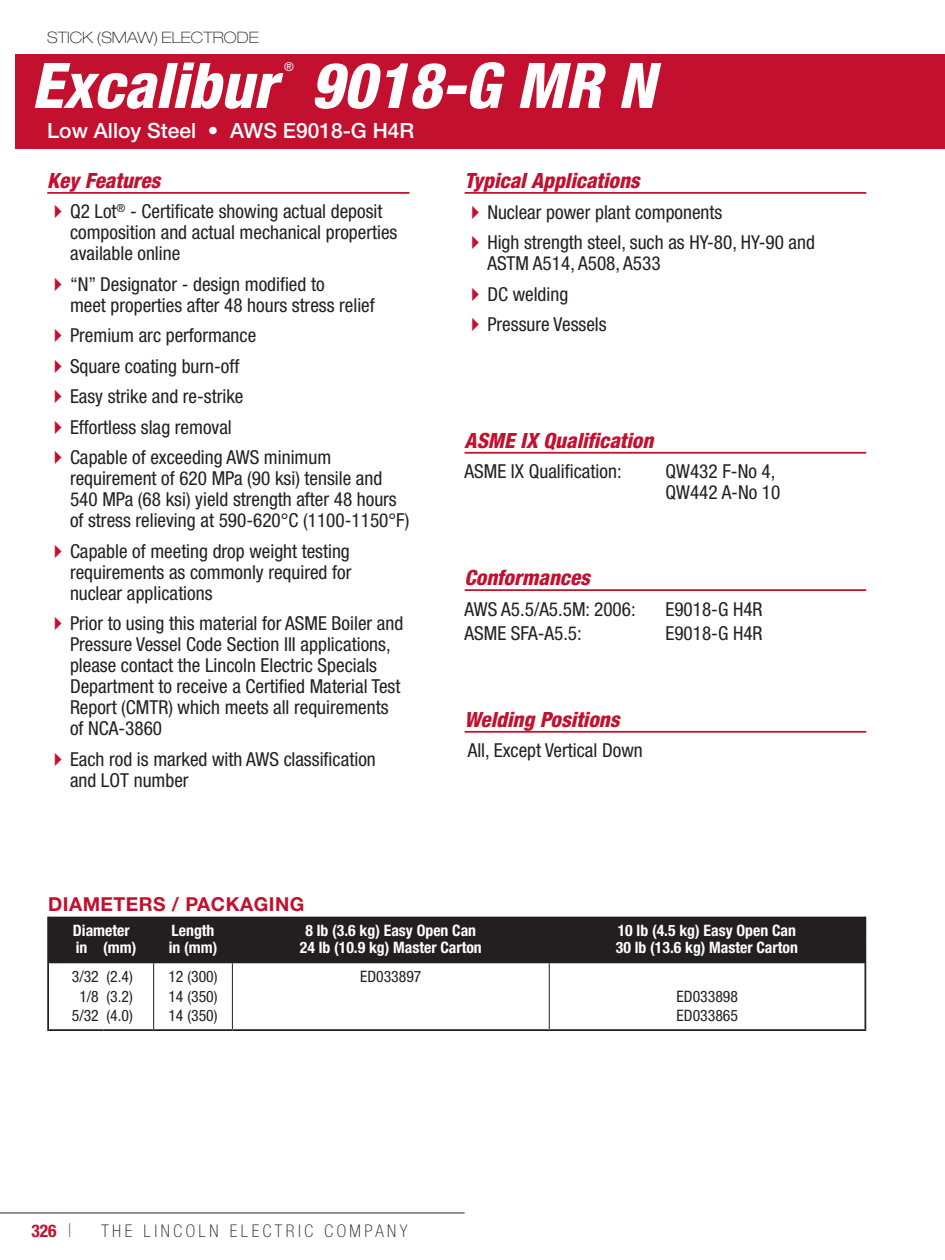
<style>
.page{position:relative;width:945px;height:1260px;background:#fff}
.page>*{position:absolute;margin:0;border:0;box-sizing:border-box;transform-origin:0 0}
.Brand_Name{font:italic 800 condensed 63px "Helvetica Neue LT Std";color:#fff}
.product_page_headers{font:italic 800 condensed 21px "Helvetica Neue LT Std";color:#c3102f}
.t1{font:500 21px "Helvetica Neue LT Std";color:#fff}
.t2{font:condensed 19.25px/21px "Helvetica Neue LT Std";color:#231f20}
.t3{font:700 19.25px "Helvetica Neue LT Std";letter-spacing:.025em;color:#c3102f}
.t4{font:100 condensed 17.5px "Helvetica Neue LT Std";letter-spacing:.2em;color:#231f20}
.t5{font:700 condensed 17.5px "Helvetica Neue LT Std";color:#c3102f}
.t6{font:700 condensed 15.75px "Helvetica Neue LT Std";color:#fff}
.t7{font:condensed 15.75px "Helvetica Neue LT Std";color:#231f20}
.t8{font:100 expanded 15.75px "Helvetica Neue LT Std";color:#231f20}
.Brand_Name-2{font:condensed 12.25px "Helvetica Neue LT Std";color:#fff}
.s1{font-weight:100;font-size:26.25px}
</style>
<div class="page">
<div style="left:16px;top:54px;width:929px;height:95px;background:#c3102f"></div>
<hr style="left:0;top:1213px;width:465px;height:1px;background:#231f20">
<hr style="left:465px;top:731px;width:401px;height:2px;background:#c3102f">
<hr style="left:465px;top:192px;width:401px;height:2px;background:#c3102f">
<hr style="left:465px;top:589px;width:401px;height:2px;background:#c3102f">
<hr style="left:47px;top:192px;width:363px;height:2px;background:#c3102f">
<hr style="left:465px;top:452px;width:401px;height:2px;background:#c3102f">
<div style="left:49px;top:917px;width:815px;height:46px;background:#231f20"></div>
<hr style="left:153px;top:963px;width:1px;height:66px;background:#231f20">
<hr style="left:232px;top:963px;width:1px;height:66px;background:#231f20">
<hr style="left:549px;top:963px;width:1px;height:66px;background:#231f20">
<hr style="left:47px;top:917px;width:2px;height:25px;background:#231f20">
<hr style="left:864px;top:917px;width:2px;height:25px;background:#231f20">
<hr style="left:864px;top:942px;width:2px;height:21px;background:#231f20">
<hr style="left:47px;top:942px;width:2px;height:21px;background:#231f20">
<hr style="left:47px;top:963px;width:2px;height:66px;background:#231f20">
<hr style="left:864px;top:963px;width:2px;height:66px;background:#231f20">
<hr style="left:47px;top:1029px;width:56px;height:2px;background:#231f20">
<hr style="left:103px;top:1029px;width:51px;height:2px;background:#231f20">
<hr style="left:154px;top:1029px;width:78px;height:2px;background:#231f20">
<hr style="left:232px;top:1029px;width:317px;height:2px;background:#231f20">
<hr style="left:549px;top:1029px;width:317px;height:2px;background:#231f20">
<p class="t8" style="left:47px;top:28px;width:213px">STICK (SMAW) ELECTRODE</p>
<p class="Brand_Name" style="left:32px;top:47px;width:247px">Excalibur</p>
<p class="Brand_Name-2" style="left:284px;top:60px;width:11px">®</p>
<p class="Brand_Name" style="left:310px;top:47px;width:346px">9018-G MR N</p>
<p class="t1" style="left:47px;top:118px;width:369px">Low Alloy Steel • AWS E9018-G H4R</p>
<p class="product_page_headers" style="left:47px;top:168px;width:115px">Key Features</p>
<p class="t2" style="left:70px;top:201px;width:329px">Q2 Lot<sup>®</sup> - Certificate showing actual deposit composition and actual mechanical properties available online</p>
<p class="t2" style="left:70px;top:274px;width:306px">“N” Designator - design modified to<br>meet properties after 48 hours stress relief</p>
<p class="t2" style="left:70px;top:325px;width:188px">Premium arc performance</p>
<p class="t2" style="left:70px;top:355px;width:171px">Square coating burn-off</p>
<p class="t2" style="left:70px;top:386px;width:175px">Easy strike and re-strike</p>
<p class="t2" style="left:70px;top:416px;width:163px">Effortless slag removal</p>
<p class="t2" style="left:70px;top:447px;width:341px">Capable of exceeding AWS minimum requirement of 620 MPa (90 ksi) tensile and 540 MPa (68 ksi) yield strength after 48 hours of stress relieving at 590-620°C (1100-1150°F)</p>
<p class="t2" style="left:70px;top:540px;width:283px;text-align:justify">Capable of meeting drop weight testing requirements as commonly required for nuclear applications</p>
<p class="t2" style="left:70px;top:613px;width:335px">Prior to using this material for ASME Boiler and Pressure Vessel Code Section III applications, please contact the Lincoln Electric Specials Department to receive a Certified Material Test Report (CMTR) which meets all requirements of NCA-3860</p>
<p class="t2" style="left:70px;top:748px;width:307px">Each rod is marked with AWS classification and LOT number</p>
<p class="product_page_headers" style="left:465px;top:168px;width:177px">Typical Applications</p>
<p class="t2" style="left:487px;top:201px;width:236px">Nuclear power plant components</p>
<p class="t2" style="left:487px;top:232px;width:329px">High strength steel, such as HY-80, HY-90 and<br>ASTM A514, A508, A533</p>
<p class="t2" style="left:487px;top:283px;width:82px">DC welding</p>
<p class="t2" style="left:487px;top:314px;width:121px">Pressure Vessels</p>
<p class="product_page_headers" style="left:465px;top:428px;width:190px">ASME IX Qualification</p>
<p class="t2" style="left:465px;top:461px;width:159px">ASME IX Qualification:</p>
<p class="t2" style="left:665px;top:461px;width:116px">QW432 F-No 4,<br>QW442 A-No 10</p>
<p class="product_page_headers" style="left:465px;top:565px;width:127px">Conformances</p>
<p class="t2" style="left:465px;top:598px;width:173px">AWS A5.5/A5.5M: 2006:</p>
<p class="t2" style="left:465px;top:622px;width:119px">ASME SFA-A5.5:</p>
<p class="t2" style="left:665px;top:598px;width:99px">E9018-G H4R</p>
<p class="t2" style="left:665px;top:622px;width:99px">E9018-G H4R</p>
<p class="product_page_headers" style="left:465px;top:707px;width:156px">Welding Positions</p>
<p class="t2" style="left:468px;top:740px;width:177px">All, Except Vertical Down</p>
<p class="t3" style="left:48px;top:893px;width:258px">DIAMETERS / PACKAGING</p>
<p class="t6" style="left:73px;top:921px;width:58px">Diameter</p>
<p class="t6" style="left:172px;top:921px;width:44px">Length</p>
<p class="t6" style="left:305px;top:921px;width:172px">8 lb (3.6 kg) Easy Open Can</p>
<p class="t6" style="left:300px;top:938px;width:184px">24 lb (10.9 kg) Master Carton</p>
<p class="t6" style="left:618px;top:921px;width:180px">10 lb (4.5 kg) Easy Open Can</p>
<p class="t6" style="left:76px;top:938px;width:13px">in</p>
<p class="t6" style="left:103px;top:938px;width:35px">(mm)</p>
<p class="t6" style="left:169px;top:938px;width:50px">in (mm)</p>
<p class="t6" style="left:616px;top:938px;width:184px">30 lb (13.6 kg) Master Carton</p>
<p class="t7" style="left:72px;top:968px;width:29px">3/32</p>
<p class="t7" style="left:79px;top:987px;width:21px">1/8</p>
<p class="t7" style="left:72px;top:1006px;width:29px">5/32</p>
<p class="t7" style="left:106px;top:968px;width:28px">(2.4)</p>
<p class="t7" style="left:106px;top:987px;width:28px">(3.2)</p>
<p class="t7" style="left:106px;top:1006px;width:28px">(4.0)</p>
<p class="t7" style="left:168px;top:968px;width:51px">12 (300)</p>
<p class="t7" style="left:168px;top:987px;width:51px">14 (350)</p>
<p class="t7" style="left:168px;top:1006px;width:51px">14 (350)</p>
<p class="t7" style="left:360px;top:968px;width:63px">ED033897</p>
<p class="t7" style="left:677px;top:987px;width:63px">ED033898</p>
<p class="t7" style="left:677px;top:1006px;width:63px">ED033865</p>
<p class="t5" style="left:32px;top:1220px;width:41px">326 <span class="s1">ı</span></p>
<p class="t4" style="left:101px;top:1221px;width:308px">THE LINCOLN ELECTRIC COMPANY</p>
</div>
